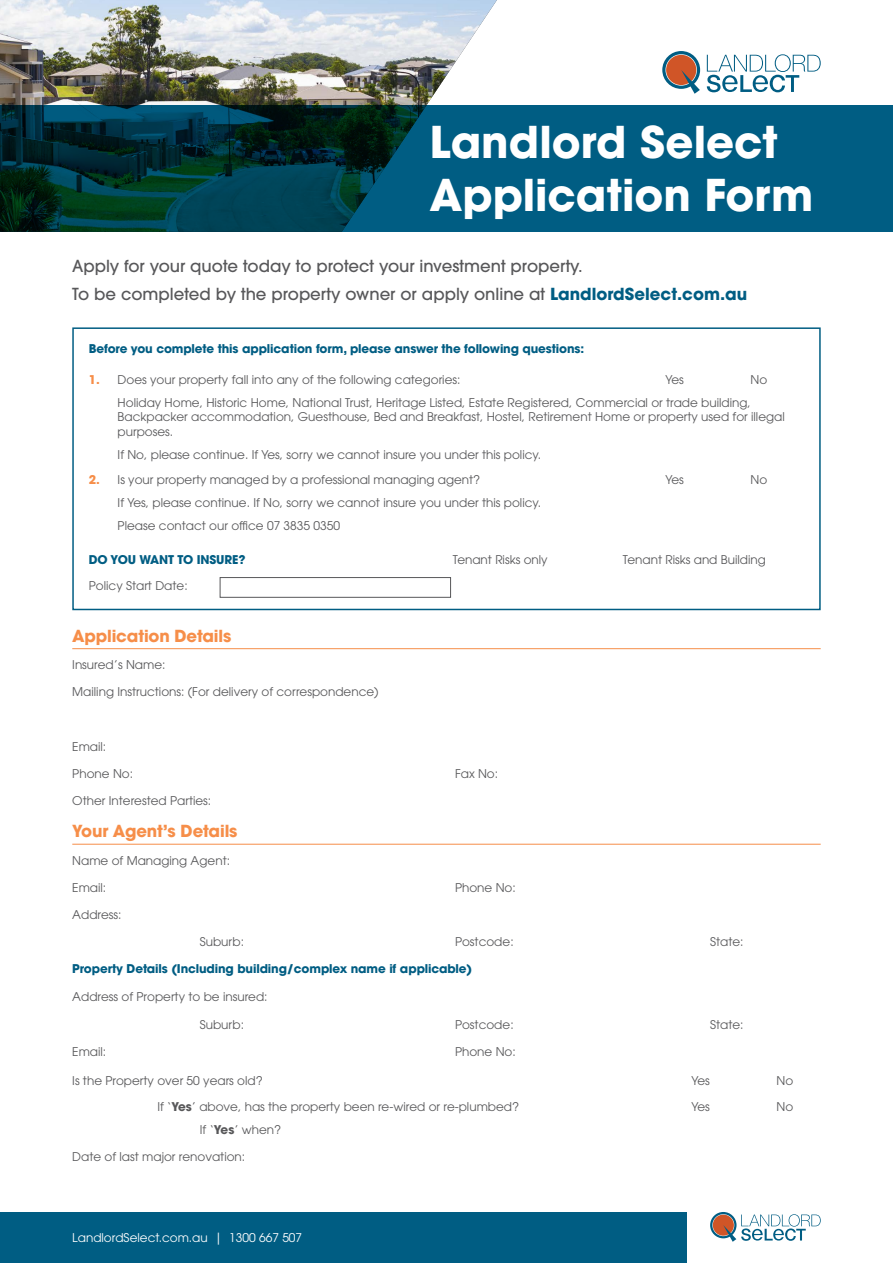
<style>
.page{position:relative;width:893px;height:1263px;background:#fff}
.page>*{position:absolute;margin:0;border:0;box-sizing:border-box;transform-origin:0 0}
.t1{font:700 43.5px/52.2px "ITC Avant Garde Pro";color:#fff}
.t2{font:500 16.5px/28.3px "ITC Avant Garde Pro";color:#58585a}
.t3{font:700 16.5px "ITC Avant Garde Pro";letter-spacing:-.01em;color:#f68e49}
.t4{font:12px/23px "ITC Avant Garde Pro";color:#58585a}
.t5{font:700 12px "ITC Avant Garde Pro";letter-spacing:-.01em;color:#005d83}
.t6{font:12px "ITC Avant Garde Pro";color:#fff}
.s1{font-weight:700;color:#005d83}
.s2{font-weight:700;color:#f68e49}
.s3{font-weight:700}
</style>
<div class="page">
<div style="left:0;top:1212px;width:687px;height:51px;background:#005d83"></div>
<svg style="left:710px;top:1212px;width:111px;height:30px"></svg>
<img style="left:0;top:0;width:497px;height:105px">
<svg style="left:0;top:105px;width:893px;height:127px;fill:#005d83"></svg>
<svg style="left:707px;top:54px;width:114px;height:38px"></svg>
<svg style="left:662px;top:51px;width:38px;height:43px"></svg>
<div style="left:220px;top:577px;width:231px;height:21px;border:1px solid #58585a"></div>
<div style="left:72px;top:327px;width:749px;height:283px;border:2px solid #005d83"></div>
<hr style="left:72px;top:648px;width:749px;height:1px;background:#f68e49">
<hr style="left:72px;top:844px;width:749px;height:1px;background:#f68e49">
<h1 class="t1" style="left:429px;top:116px;width:385px">Landlord Select<br>Application Form</h1>
<h2 class="t2" style="left:72px;top:251px;width:676px">Apply for your quote today to protect your investment property.<br>To be completed by the property owner or apply online at <span class="s1">LandlordSelect.com.au</span></h2>
<p class="t5" style="left:89px;top:340px;width:497px">Before you complete this application form, please answer the following questions:</p>
<p class="t4" style="left:89px;top:368px;width:373px"><span class="s2">1.</span> Does your property fall into any of the following categories:</p>
<p class="t4" style="left:665px;top:368px;width:20px">Yes</p>
<p class="t4" style="left:118px;top:368px;width:651px;text-indent:633px">No<br>Holiday Home, Historic Home, National Trust, Heritage Listed, Estate Registered, Commercial or trade building,</p>
<p class="t4" style="left:118px;top:410px;width:669px;line-height:14.4px">Backpacker accommodation, Guesthouse, Bed and Breakfast, Hostel, Retirement Home or property used for illegal purposes.</p>
<p class="t4" style="left:118px;top:443px;width:425px">If No, please continue. If Yes, sorry we cannot insure you under this policy.</p>
<p class="t4" style="left:89px;top:468px;width:393px"><span class="s2">2.</span> Is your property managed by a professional managing agent?</p>
<p class="t4" style="left:665px;top:468px;width:20px">Yes</p>
<p class="t4" style="left:750px;top:468px;width:18px">No</p>
<p class="t4" style="left:118px;top:491px;width:425px">If Yes, please continue. If No, sorry we cannot insure you under this policy.<br>Please contact our office 07 3835 0350</p>
<p class="t5" style="left:89px;top:551px;width:158px">DO YOU WANT TO INSURE?</p>
<p class="t4" style="left:453px;top:548px;width:96px">Tenant Risks only</p>
<p class="t4" style="left:623px;top:548px;width:144px">Tenant Risks and Building</p>
<p class="t4" style="left:89px;top:574px;width:100px">Policy Start Date:</p>
<h2 class="t3" style="left:72px;top:625px;width:161px">Application Details</h2>
<p class="t4" style="left:72px;top:653px;width:95px">Insured’s Name:</p>
<p class="t4" style="left:72px;top:680px;width:308px">Mailing Instructions: (For delivery of correspondence)</p>
<p class="t4" style="left:72px;top:734px;width:36px">Email:</p>
<p class="t4" style="left:72px;top:762px;width:62px">Phone No:</p>
<p class="t4" style="left:455px;top:762px;width:45px">Fax No:</p>
<p class="t4" style="left:72px;top:789px;width:141px">Other Interested Parties:</p>
<h2 class="t3" style="left:72px;top:820px;width:167px">Your Agent’s Details</h2>
<p class="t4" style="left:72px;top:848px;width:159px">Name of Managing Agent:</p>
<p class="t4" style="left:72px;top:876px;width:36px">Email:</p>
<p class="t4" style="left:455px;top:876px;width:62px">Phone No:</p>
<p class="t4" style="left:72px;top:903px;width:51px">Address:</p>
<p class="t4" style="left:200px;top:930px;width:46px">Suburb:</p>
<p class="t4" style="left:455px;top:930px;width:60px">Postcode:</p>
<p class="t4" style="left:710px;top:930px;width:35px">State:</p>
<p class="t5" style="left:72px;top:961px;width:401px">Property Details (Including building/complex name if applicable)</p>
<p class="t4" style="left:72px;top:985px;width:197px">Address of Property to be insured:</p>
<p class="t4" style="left:200px;top:1012px;width:46px">Suburb:</p>
<p class="t4" style="left:455px;top:1012px;width:60px">Postcode:</p>
<p class="t4" style="left:710px;top:1012px;width:35px">State:</p>
<p class="t4" style="left:72px;top:1040px;width:36px">Email:</p>
<p class="t4" style="left:455px;top:1040px;width:62px">Phone No:</p>
<p class="t4" style="left:72px;top:1069px;width:192px">Is the Property over 50 years old?</p>
<p class="t4" style="left:691px;top:1069px;width:20px">Yes</p>
<p class="t4" style="left:776px;top:1069px;width:18px">No</p>
<p class="t4" style="left:157px;top:1095px;width:363px">If ‘<span class="s3">Yes</span>’ above, has the property been re-wired or re-plumbed?</p>
<p class="t4" style="left:691px;top:1095px;width:20px">Yes</p>
<p class="t4" style="left:776px;top:1095px;width:18px">No</p>
<p class="t4" style="left:200px;top:1118px;width:83px">If ‘<span class="s3">Yes</span>’ when?</p>
<p class="t4" style="left:72px;top:1145px;width:174px">Date of last major renovation:</p>
<p class="t6" style="left:72px;top:1230px;width:231px">LandlordSelect.com.au | 1300 667 507</p>
</div>
